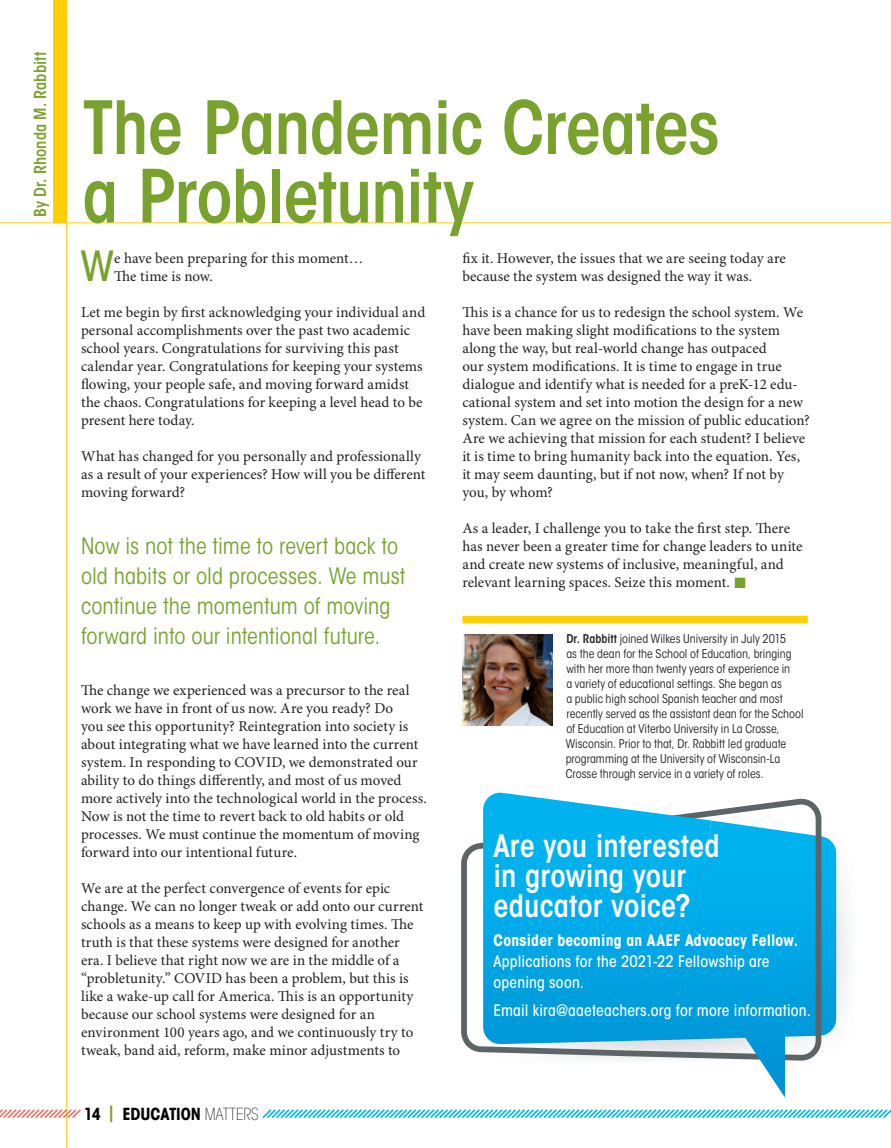
<style>
.page{position:relative;width:891px;height:1148px;background:#fff}
.page>*{position:absolute;margin:0;border:0;box-sizing:border-box;transform-origin:0 0}
.Body_Text{font:600 condensed 72.6px/68.4px "ITC Avant Garde Std";letter-spacing:-.015em;color:#78a22d}
.Body_Text-2{font:500 condensed 41.25px "ITC Avant Garde Std";color:#78a22d}
.Body_Text-3{font:600 condensed 30.75px/30px "ITC Avant Garde Std";letter-spacing:.005em;color:#fff}
.Body_Text-4{font:condensed 22.5px/30px "ITC Avant Garde Std";color:#78a22d}
.Body_Text-5{font:600 condensed 16.5px "ITC Avant Garde Std";color:#78a22d}
.t1{font:700 condensed 16.5px "ITC Avant Garde Std";letter-spacing:-.005em;color:#000}
.Body_Text-6{font:500 condensed 15.75px/21px "ITC Avant Garde Std";letter-spacing:.01em;color:#fff}
.Body_Text-7{font:15px/18px "Minion Pro";letter-spacing:.005em;color:#231f20}
.Body_Text-8{font:condensed 12px/15px "ITC Avant Garde Std";color:#231f20}
.s1{color:#78a22d}
.s2{font-weight:200}
.s3{font-weight:600}
.s4{font-weight:700}
</style>
<div class="page">
<div style="left:54px;top:1px;width:13px;height:222px;background:#fece08"></div>
<hr style="left:0;top:222px;width:891px;height:1px;background:#fece08">
<div style="left:462px;top:616px;width:346px;height:7px;background:#fece08"></div>
<img style="left:462px;top:634px;width:91px;height:92px">
<hr style="left:66px;top:18px;width:1px;height:1130px;background:#fece08">
<img style="left:836px;top:851px;width:12px;height:170px">
<svg style="left:461px;top:798px;width:360px;height:262px"></svg>
<svg style="left:677px;top:820px;width:159px;height:277px"></svg>
<svg style="left:483px;top:792px;width:228px;height:252px;background:#10ade7"></svg>
<svg style="left:0;top:1107px;width:81px;height:13px"></svg>
<svg style="left:262px;top:1109px;width:629px;height:10px"></svg>
<p class="Body_Text-5" style="left:30px;top:217px;width:167px;rotate:-90deg">By Dr. Rhonda M. Rabbitt</p>
<p class="Body_Text" style="left:82px;top:93px;width:639px">The Pandemic Creates a Probletunity</p>
<p class="Body_Text-2" style="left:81px;top:240px;width:34px">W</p>
<p class="Body_Text-7" style="left:114px;top:249px;width:251px">e have been preparing for this moment…<br>The time is now.</p>
<p class="Body_Text-7" style="left:81px;top:303px;width:346px">Let me begin by first acknowledging your individual and personal accomplishments over the past two academic school years. Congratulations for surviving this past calendar year. Congratulations for keeping your systems flowing, your people safe, and moving forward amidst the chaos. Congratulations for keeping a level head to be present here today.</p>
<p class="Body_Text-7" style="left:81px;top:447px;width:346px">What has changed for you personally and professionally as a result of your experiences? How will you be different moving forward?</p>
<p class="Body_Text-4" style="left:81px;top:531px;width:326px">Now is not the time to revert back to old habits or old processes. We must continue the momentum of moving forward into our intentional future.</p>
<p class="Body_Text-7" style="left:81px;top:681px;width:347px">The change we experienced was a precursor to the real work we have in front of us now. Are you ready? Do<br>you see this opportunity? Reintegration into society is about integrating what we have learned into the current system. In responding to COVID, we demonstrated our ability to do things differently, and most of us moved more actively into the technological world in the process.<br>Now is not the time to revert back to old habits or old processes. We must continue the momentum of moving forward into our intentional future.</p>
<p class="Body_Text-7" style="left:81px;top:879px;width:344px">We are at the perfect convergence of events for epic change. We can no longer tweak or add onto our current schools as a means to keep up with evolving times. The truth is that these systems were designed for another era. I believe that right now we are in the middle of a “probletunity.” COVID has been a problem, but this is like a wake-up call for America. This is an opportunity because our school systems were designed for an environment 100 years ago, and we continuously try to tweak, band aid, reform, make minor adjustments to</p>
<p class="t1" style="left:84px;top:1103px;width:176px">14 <span class="s1">|</span> EDUCATION <span class="s2">MATTERS</span></p>
<p class="Body_Text-7" style="left:462px;top:249px;width:325px">fix it. However, the issues that we are seeing today are because the system was designed the way it was.</p>
<p class="Body_Text-7" style="left:462px;top:303px;width:349px">This is a chance for us to redesign the school system. We have been making slight modifications to the system along the way, but real-world change has outpaced<br>our system modifications. It is time to engage in true dialogue and identify what is needed for a preK-12 edu&shy;cational system and set into motion the design for a new system. Can we agree on the mission of public education?<br>Are we achieving that mission for each student? I believe it is time to bring humanity back into the equation. Yes, it may seem daunting, but if not now, when? If not by you, by whom?</p>
<p class="Body_Text-7" style="left:462px;top:519px;width:342px">As a leader, I challenge you to take the first step. There has never been a greater time for change leaders to unite and create new systems of inclusive, meaningful, and relevant learning spaces. Seize this moment. <span class="s1">■</span></p>
<p class="Body_Text-8" style="left:566px;top:631px;width:239px"><span class="s3">Dr. Rabbitt</span> joined Wilkes University in July 2015<br>as the dean for the School of Education, bringing with her more than twenty years of experience in<br>a variety of educational settings. She began as<br>a public high school Spanish teacher and most recently served as the assistant dean for the School of Education at Viterbo University in La Crosse, Wisconsin. Prior to that, Dr. Rabbitt led graduate programming at the University of Wisconsin-La Crosse through service in a variety of roles.</p>
<p class="Body_Text-3" style="left:494px;top:830px;width:228px">Are you interested in growing your educator voice?</p>
<p class="Body_Text-6" style="left:494px;top:930px;width:306px"><span class="s4">Consider becoming an AAEF Advocacy Fellow.<br></span>Applications for the 2021-22 Fellowship are opening soon.</p>
<p class="Body_Text-6" style="left:494px;top:999px;width:319px">Email kira@aaeteachers.org for more information.</p>
</div>
